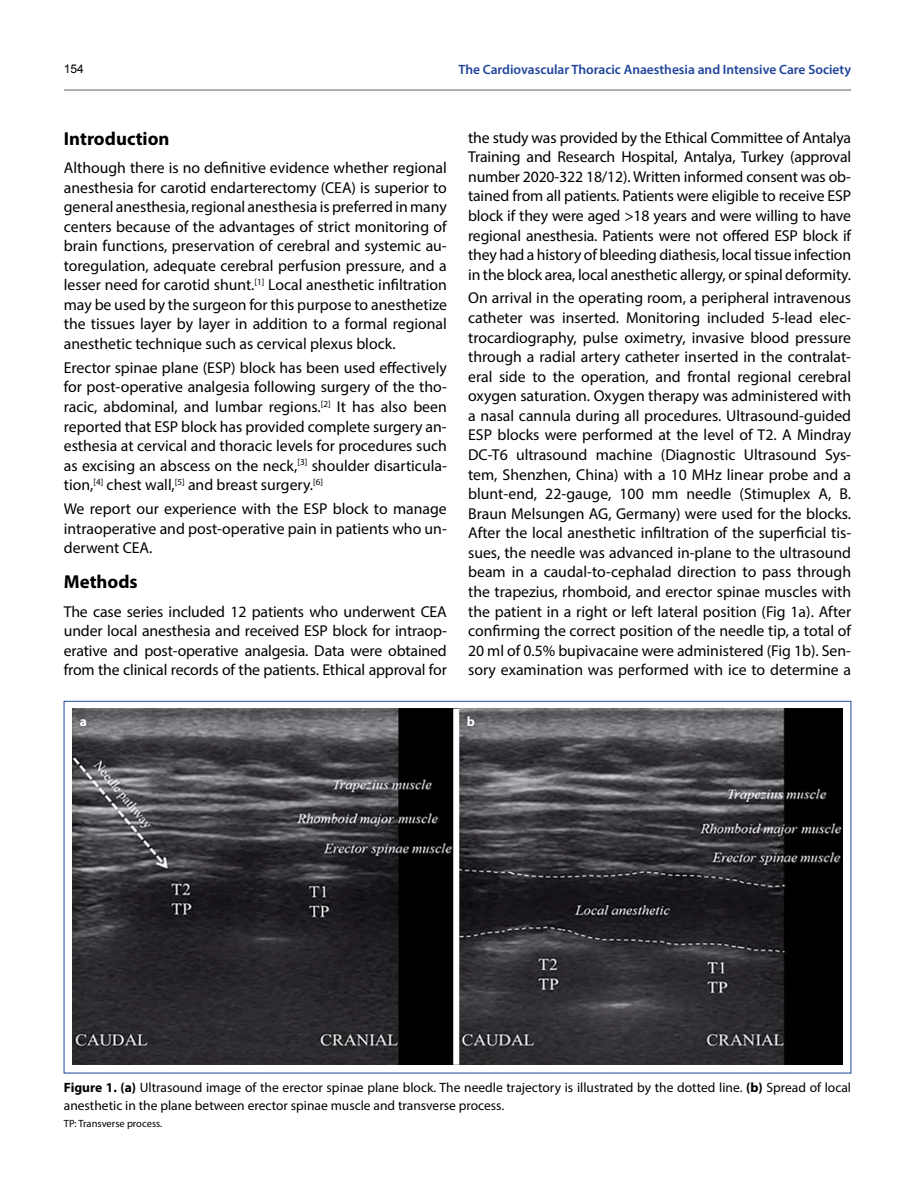
<style>
.page{position:relative;width:915px;height:1191px;background:#fff}
.page>*{position:absolute;margin:0;border:0;box-sizing:border-box;transform-origin:0 0}
.t1{font:700 18.75px "Myriad Pro";color:#000}
.t2{font:15.75px/19.5px "Myriad Pro";color:#000;text-align:justify}
.t3{font:13.5px/18px "Myriad Pro";color:#000}
.t4{font:600 13.5px "Myriad Pro";color:#20449c}
.t5{font:700 13.5px "Myriad Pro";color:#fff}
.t6{font:12px "Arial";color:#000}
.t7{font:10.5px "Myriad Pro";color:#000}
.s1{font-weight:700}
</style>
<div class="page">
<hr style="left:64px;top:89px;width:786px;height:2px;background:#939598">
<img style="left:72px;top:708px;width:770px;height:356px">
<div style="left:453px;top:708px;width:6px;height:356px;background:#fff"></div>
<p class="t6" style="left:64px;top:60px;width:22px">154</p>
<p class="t4" style="left:458px;top:61px;width:394px">The Cardiovascular Thoracic Anaesthesia and Intensive Care Society</p>
<p class="t1" style="left:64px;top:126px;width:107px">Introduction</p>
<p class="t2" style="left:64px;top:158px;width:384px">Although there is no definitive evidence whether regional anesthesia for carotid endarterectomy (CEA) is superior to general anesthesia, regional anesthesia is preferred in many centers because of the advantages of strict monitoring of brain functions, preservation of cerebral and systemic au&shy;toregulation, adequate cerebral perfusion pressure, and a lesser need for carotid shunt.<sup>[1]</sup> Local anesthetic infiltration may be used by the surgeon for this purpose to anesthetize the tissues layer by layer in addition to a formal regional anesthetic technique such as cervical plexus block.</p>
<p class="t2" style="left:64px;top:357px;width:384px">Erector spinae plane (ESP) block has been used effectively for post-operative analgesia following surgery of the tho&shy;racic, abdominal, and lumbar regions.<sup>[2]</sup> It has also been reported that ESP block has provided complete surgery an&shy;esthesia at cervical and thoracic levels for procedures such as excising an abscess on the neck,<sup>[3]</sup> shoulder disarticula&shy;tion,<sup>[4]</sup> chest wall,<sup>[5]</sup> and breast surgery.<sup>[6]</sup></p>
<p class="t2" style="left:64px;top:499px;width:384px">We report our experience with the ESP block to manage intraoperative and post-operative pain in patients who un&shy;derwent CEA.</p>
<p class="t1" style="left:64px;top:570px;width:75px">Methods</p>
<p class="t2" style="left:64px;top:601px;width:384px">The case series included 12 patients who underwent CEA under local anesthesia and received ESP block for intraop&shy;erative and post-operative analgesia. Data were obtained from the clinical records of the patients. Ethical approval for</p>
<p class="t2" style="left:468px;top:127px;width:384px">the study was provided by the Ethical Committee of Antalya Training and Research Hospital, Antalya, Turkey (approval number 2020-322 18/12). Written informed consent was ob&shy;tained from all patients. Patients were eligible to receive ESP block if they were aged &gt;18 years and were willing to have regional anesthesia. Patients were not offered ESP block if they had a history of bleeding diathesis, local tissue infection in the block area, local anesthetic allergy, or spinal deformity.</p>
<p class="t2" style="left:468px;top:288px;width:384px">On arrival in the operating room, a peripheral intravenous catheter was inserted. Monitoring included 5-lead elec&shy;trocardiography, pulse oximetry, invasive blood pressure through a radial artery catheter inserted in the contralat&shy;eral side to the operation, and frontal regional cerebral oxygen saturation. Oxygen therapy was administered with a nasal cannula during all procedures. Ultrasound-guided ESP blocks were performed at the level of T2. A Mindray DC-T6 ultrasound machine (Diagnostic Ultrasound Sys&shy;tem, Shenzhen, China) with a 10 MHz linear probe and a blunt-end, 22-gauge, 100 mm needle (Stimuplex A, B.<br>Braun Melsungen AG, Germany) were used for the blocks.<br>After the local anesthetic infiltration of the superficial tis&shy;sues, the needle was advanced in-plane to the ultrasound beam in a caudal-to-cephalad direction to pass through the trapezius, rhomboid, and erector spinae muscles with the patient in a right or left lateral position (Fig 1a). After confirming the correct position of the needle tip, a total of 20 ml of 0.5% bupivacaine were administered (Fig 1b). Sen&shy;sory examination was performed with ice to determine a</p>
<p class="t5" style="left:80px;top:713px;width:9px">a</p>
<p class="t5" style="left:466px;top:713px;width:10px">b</p>
<p class="t3" style="left:64px;top:1078px;width:788px"><span class="s1">Figure 1. (a)</span> Ultrasound image of the erector spinae plane block. The needle trajectory is illustrated by the dotted line. <span class="s1">(b)</span> Spread of local anesthetic in the plane between erector spinae muscle and transverse process.</p>
<p class="t7" style="left:64px;top:1117px;width:100px">TP: Transverse process.</p>
</div>
